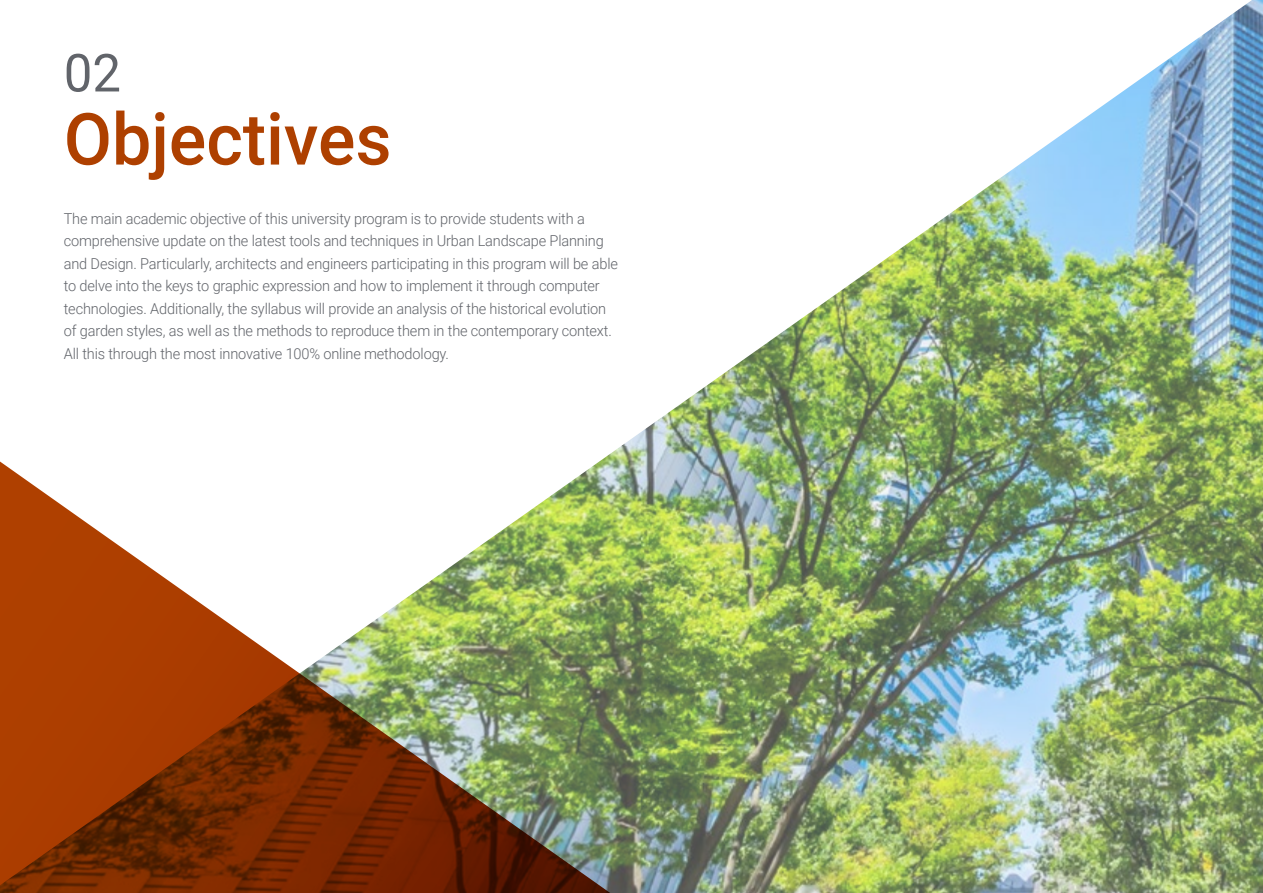
<style>
.page{position:relative;width:1263px;height:893px;background:#fff}
.page>*{position:absolute;margin:0;border:0;box-sizing:border-box;transform-origin:0 0}
.t1{font:500 72px "Roboto";color:#ae4000}
.t2{font:52.5px "Roboto";color:#61646a}
.t3{font:300 15px/22.5px "Roboto";letter-spacing:-.01em;color:#61646a}
</style>
<div class="page">
<img style="left:621px;top:0;width:642px;height:893px">
<img style="left:0;top:446px;width:640px;height:447px">
<h2 class="t2" style="left:64px;top:36px;width:59px">02</h2>
<h1 class="t1" style="left:64px;top:89px;width:329px">Objectives</h1>
<p class="t3" style="left:64px;top:207px;width:556px">The main academic objective of this university program is to provide students with a comprehensive update on the latest tools and techniques in Urban Landscape Planning and Design. Particularly, architects and engineers participating in this program will be able to delve into the keys to graphic expression and how to implement it through computer technologies. Additionally, the syllabus will provide an analysis of the historical evolution of garden styles, as well as the methods to reproduce them in the contemporary context.<br>All this through the most innovative 100% online methodology.</p>
</div>
